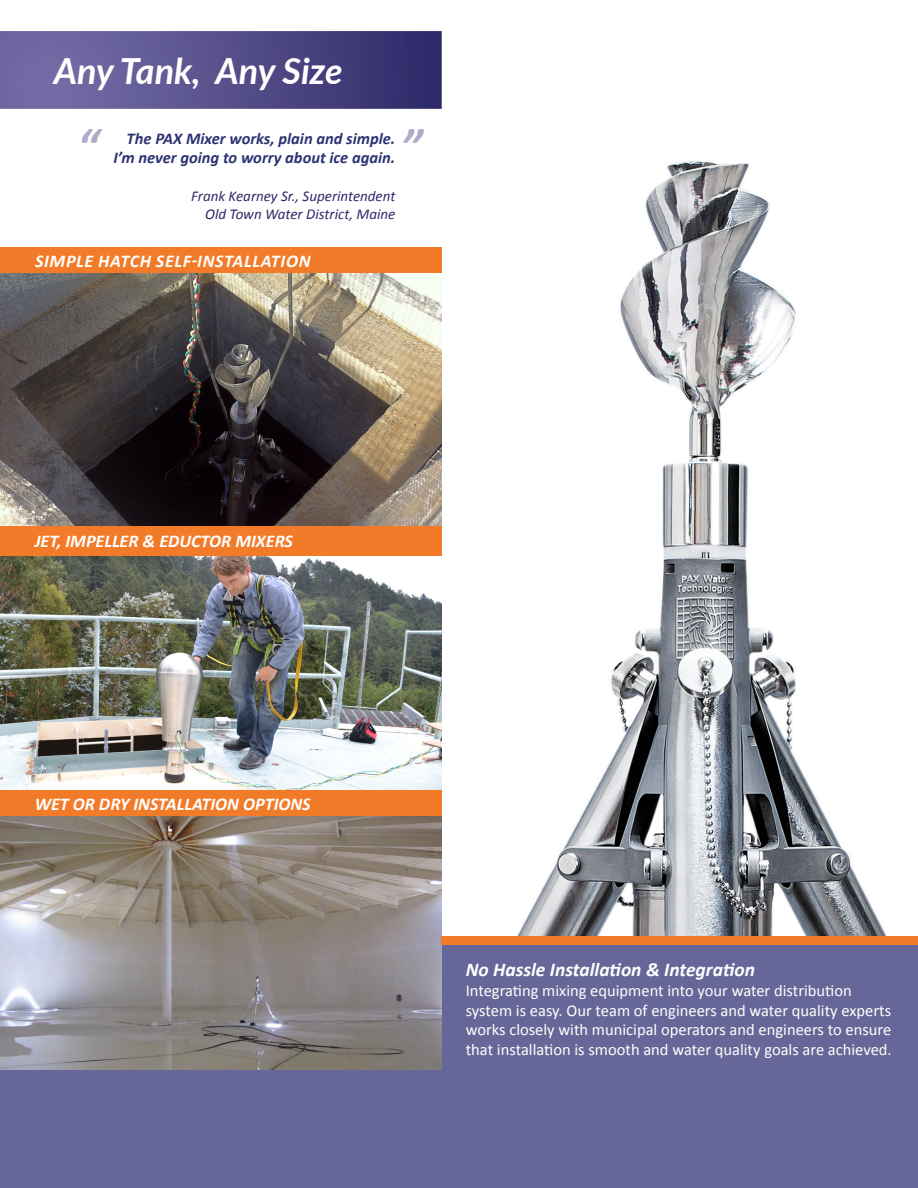
<style>
.page{position:relative;width:918px;height:1188px;background:#fff}
.page>*{position:absolute;margin:0;border:0;box-sizing:border-box;transform-origin:0 0}
.t1{font:italic 700 49.5px "Calibri";color:#669}
.t2{font:italic 700 36px "Lato";color:#fff}
.t3{font:italic 700 19.5px "Calibri";color:#fff}
.t4{font:italic 700 18px "Calibri";color:#fff}
.t5{font:italic 700 18px "Calibri";letter-spacing:.04em;color:#fff}
.t6{font:16.5px/19.8px "Calibri";color:#fffefa}
.t7{font:italic 700 16.5px "Calibri";color:#2d3373}
.t8{font:italic 15px "Calibri";color:#2e2a69}
</style>
<div class="page">
<div style="left:0;top:941px;width:918px;height:247px;background:#669"></div>
<img style="left:517px;top:161px;width:370px;height:775px">
<svg style="left:0;top:31px;width:442px;height:78px"></svg>
<img style="left:0;top:273px;width:442px;height:796px">
<div style="left:0;top:248px;width:442px;height:25px;background:#f27b29"></div>
<div style="left:0;top:527px;width:442px;height:29px;background:#f27b29"></div>
<div style="left:0;top:790px;width:442px;height:26px;background:#f27b29"></div>
<div style="left:442px;top:936px;width:476px;height:8px;background:#f27b29"></div>
<p class="t2" style="left:54px;top:45px;width:290px">Any Tank, Any Size</p>
<h1 class="t1" style="left:78px;top:116px;width:23px">“</h1>
<h1 class="t1" style="left:400px;top:116px;width:23px">”</h1>
<p class="t7" style="left:127px;top:128px;width:270px">The PAX Mixer works, plain and simple.</p>
<p class="t7" style="left:113px;top:147px;width:283px">I’m never going to worry about ice again.</p>
<p class="t8" style="left:191px;top:186px;width:206px">Frank Kearney Sr., Superintendent</p>
<p class="t8" style="left:205px;top:204px;width:192px">Old Town Water District, Maine</p>
<p class="t5" style="left:35px;top:250px;width:277px">SIMPLE HATCH SELF-INSTALLATION</p>
<p class="t4" style="left:35px;top:529px;width:260px">JET, IMPELLER &amp; EDUCTOR MIXERS</p>
<p class="t4" style="left:35px;top:793px;width:278px">WET OR DRY INSTALLATION OPTIONS</p>
<p class="t3" style="left:466px;top:957px;width:291px">No Hassle Installation &amp; Integration</p>
<p class="t6" style="left:466px;top:981px;width:428px">Integrating mixing equipment into your water distribution system is easy. Our team of engineers and water quality experts works closely with municipal operators and engineers to ensure that installation is smooth and water quality goals are achieved.</p>
</div>
